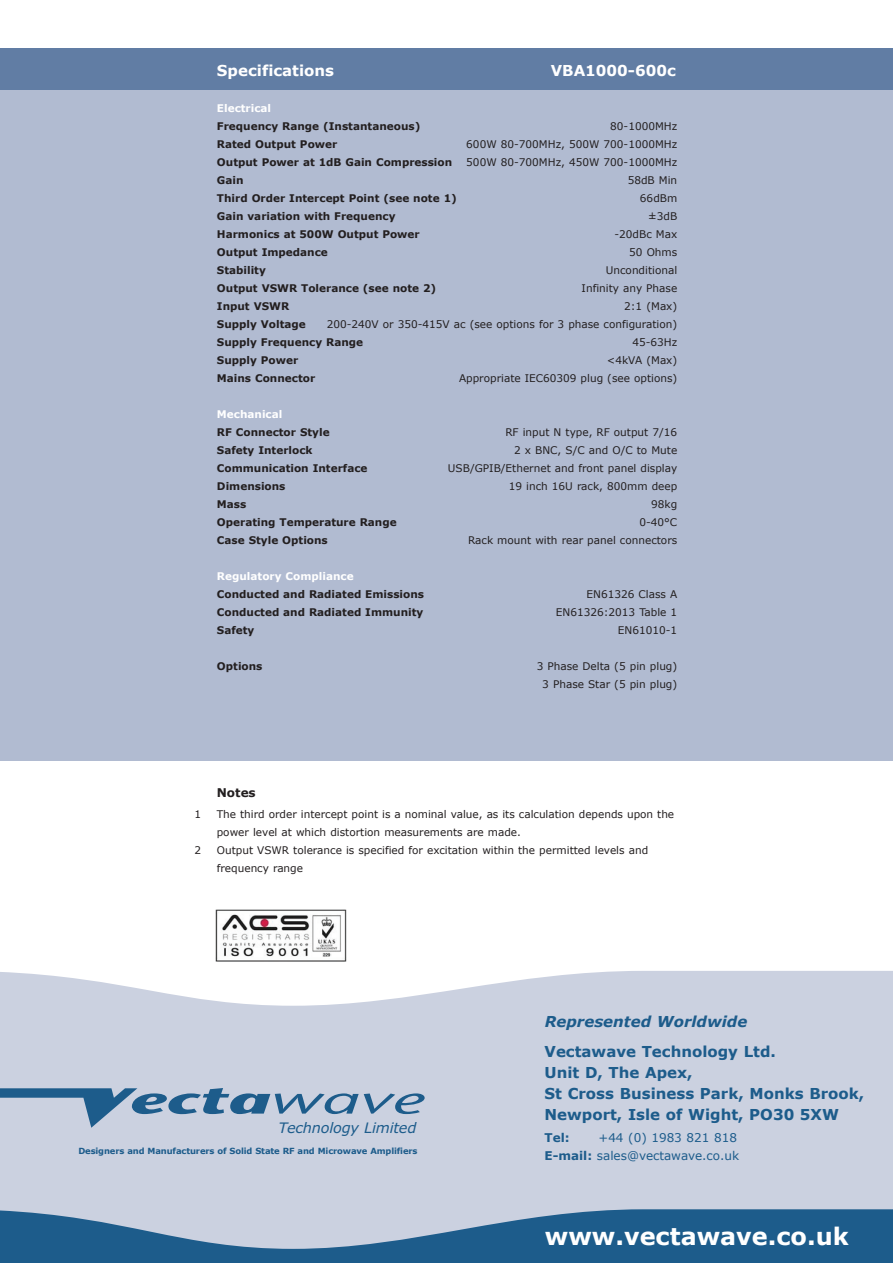
<style>
.page{position:relative;width:893px;height:1263px;background:#fff}
.page>*{position:absolute;margin:0;border:0;box-sizing:border-box;transform-origin:0 0}
.t1{font:700 24px "Verdana";color:#fff}
.t2{font:700 15px/21px "Verdana";color:#1d5c8b}
.t3{font:700 15px "Verdana";color:#fff}
.t4{font:italic 700 15px "Verdana";color:#1d5c8b}
.t5{font:italic 14.4px "Verdana";letter-spacing:-.015em;color:#1d5c8b}
.t6{font:12px/18px "Verdana";color:#1d5c8b;text-align:right}
.t7{font:700 12px "Verdana";color:#231f20}
.t8{font:700 12px "Verdana";color:#1d5c8b}
.t9{font:10.5px/18px "Verdana";color:#231f20}
.t10{font:700 10.5px "Verdana";color:#231f20}
.t11{font:700 10.5px "Verdana";color:#fff}
.t12{font:700 8.4px "Verdana";letter-spacing:-.015em;color:#1d5c8b}
.s1{font-weight:700}
</style>
<div class="page">
<div style="left:0;top:971px;width:893px;height:238px;background:#cbd1e0"></div>
<svg style="left:0;top:1209px;width:893px;height:54px;background:#4c7ca2"></svg>
<svg style="left:0;top:1088px;width:425px;height:40px;background:#9bb0c8"></svg>
<div style="left:0;top:48px;width:893px;height:44px;background:#617da4"></div>
<div style="left:0;top:90px;width:893px;height:670px;background:#b1bbd1"></div>
<img style="left:216px;top:910px;width:130px;height:51px">
<h2 class="t3" style="left:217px;top:60px;width:119px">Specifications</h2>
<h2 class="t3" style="left:551px;top:60px;width:127px">VBA1000-600c</h2>
<p class="t11" style="left:217px;top:101px;width:56px">Electrical</p>
<p class="t10" style="left:217px;top:119px;width:205px">Frequency Range (Instantaneous)</p>
<p class="t9" style="left:610px;top:117px;width:69px">80-1000MHz</p>
<p class="t10" style="left:217px;top:137px;width:122px">Rated Output Power</p>
<p class="t9" style="left:466px;top:135px;width:212px">600W 80-700MHz, 500W 700-1000MHz</p>
<p class="t10" style="left:217px;top:155px;width:237px">Output Power at 1dB Gain Compression</p>
<p class="t9" style="left:466px;top:153px;width:212px">500W 80-700MHz, 450W 700-1000MHz</p>
<p class="t10" style="left:217px;top:173px;width:28px">Gain</p>
<p class="t9" style="left:628px;top:171px;width:51px">58dB Min</p>
<p class="t10" style="left:217px;top:191px;width:241px">Third Order Intercept Point (see note 1)</p>
<p class="t9" style="left:640px;top:189px;width:39px">66dBm</p>
<p class="t10" style="left:217px;top:209px;width:180px">Gain variation with Frequency</p>
<p class="t9" style="left:648px;top:207px;width:31px">±3dB</p>
<p class="t10" style="left:217px;top:227px;width:204px">Harmonics at 500W Output Power</p>
<p class="t9" style="left:614px;top:225px;width:64px">-20dBc Max</p>
<p class="t10" style="left:217px;top:245px;width:112px">Output Impedance</p>
<p class="t9" style="left:629px;top:243px;width:50px">50 Ohms</p>
<p class="t10" style="left:217px;top:263px;width:50px">Stability</p>
<p class="t9" style="left:606px;top:261px;width:73px">Unconditional</p>
<p class="t10" style="left:217px;top:281px;width:221px">Output VSWR Tolerance (see note 2)</p>
<p class="t9" style="left:582px;top:279px;width:97px">Infinity any Phase</p>
<p class="t10" style="left:217px;top:299px;width:74px">Input VSWR</p>
<p class="t9" style="left:624px;top:297px;width:55px">2:1 (Max)</p>
<p class="t10" style="left:217px;top:317px;width:90px">Supply Voltage</p>
<p class="t9" style="left:327px;top:315px;width:352px">200-240V or 350-415V ac (see options for 3 phase configuration)</p>
<p class="t10" style="left:217px;top:335px;width:148px">Supply Frequency Range</p>
<p class="t9" style="left:632px;top:333px;width:46px">45-63Hz</p>
<p class="t10" style="left:217px;top:353px;width:83px">Supply Power</p>
<p class="t9" style="left:607px;top:351px;width:72px">&lt;4kVA (Max)</p>
<p class="t10" style="left:217px;top:371px;width:100px">Mains Connector</p>
<p class="t9" style="left:459px;top:369px;width:220px">Appropriate IEC60309 plug (see options)</p>
<p class="t11" style="left:217px;top:407px;width:67px">Mechanical</p>
<p class="t10" style="left:217px;top:425px;width:114px">RF Connector Style</p>
<p class="t9" style="left:505px;top:423px;width:173px">RF input N type, RF output 7/16</p>
<p class="t10" style="left:217px;top:443px;width:97px">Safety Interlock</p>
<p class="t9" style="left:514px;top:441px;width:165px">2 x BNC, S/C and O/C to Mute</p>
<p class="t10" style="left:217px;top:461px;width:152px">Communication Interface</p>
<p class="t9" style="left:448px;top:459px;width:231px">USB/GPIB/Ethernet and front panel display</p>
<p class="t10" style="left:217px;top:479px;width:70px">Dimensions</p>
<p class="t9" style="left:509px;top:477px;width:170px">19 inch 16U rack, 800mm deep</p>
<p class="t10" style="left:217px;top:497px;width:31px">Mass</p>
<p class="t9" style="left:651px;top:495px;width:28px">98kg</p>
<p class="t10" style="left:217px;top:515px;width:181px">Operating Temperature Range</p>
<p class="t9" style="left:639px;top:513px;width:39px">0-40°C</p>
<p class="t10" style="left:217px;top:533px;width:112px">Case Style Options</p>
<p class="t9" style="left:468px;top:531px;width:211px">Rack mount with rear panel connectors</p>
<p class="t11" style="left:217px;top:569px;width:138px">Regulatory Compliance</p>
<p class="t10" style="left:217px;top:587px;width:209px">Conducted and Radiated Emissions</p>
<p class="t9" style="left:587px;top:585px;width:92px">EN61326 Class A</p>
<p class="t10" style="left:217px;top:605px;width:208px">Conducted and Radiated Immunity</p>
<p class="t9" style="left:556px;top:603px;width:123px">EN61326:2013 Table 1</p>
<p class="t10" style="left:217px;top:623px;width:39px">Safety</p>
<p class="t9" style="left:618px;top:621px;width:61px">EN61010-1</p>
<p class="t10" style="left:217px;top:659px;width:47px">Options</p>
<p class="t9" style="left:537px;top:657px;width:142px;text-align:center">3 Phase Delta (5 pin plug)<br>3 Phase Star (5 pin plug)</p>
<p class="t7" style="left:217px;top:784px;width:40px">Notes</p>
<p class="t9" style="left:195px;top:805px;width:8px">1</p>
<p class="t9" style="left:217px;top:805px;width:459px">The third order intercept point is a nominal value, as its calculation depends upon the power level at which distortion measurements are made.</p>
<p class="t9" style="left:195px;top:841px;width:8px">2</p>
<p class="t9" style="left:217px;top:841px;width:433px">Output VSWR tolerance is specified for excitation within the permitted levels and frequency range</p>
<h3 class="t5" style="left:278px;top:1118px;width:139px">Technology Limited</h3>
<p class="t12" style="left:78px;top:1145px;width:341px">Designers and Manufacturers of Solid State RF and Microwave Amplifiers</p>
<h2 class="t4" style="left:545px;top:1011px;width:204px">Represented Worldwide</h2>
<h2 class="t2" style="left:544px;top:1041px;width:321px">Vectawave Technology Ltd.<br>Unit D, The Apex,<br>St Cross Business Park, Monks Brook,<br>Newport, Isle of Wight, PO30 5XW</h2>
<p class="t8" style="left:544px;top:1129px;width:27px">Tel:</p>
<p class="t6" style="left:544px;top:1129px;width:196px">+44 (0) 1983 821 818<br><span class="s1">E-mail:</span> sales@vectawave.co.uk</p>
<h1 class="t1" style="left:545px;top:1219px;width:305px">www.vectawave.co.uk</h1>
</div>
